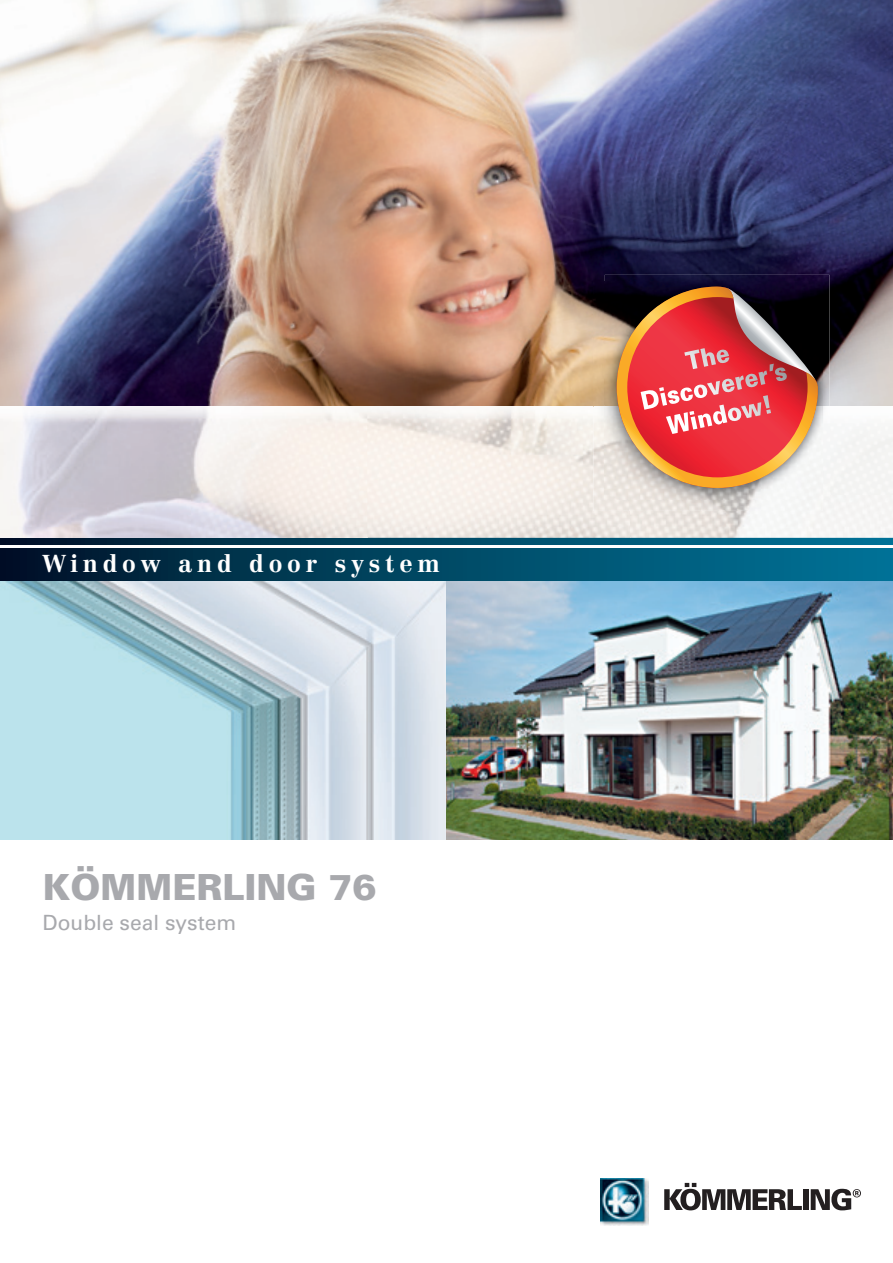
<style>
.page{position:relative;width:893px;height:1263px;background:#fff}
.page>*{position:absolute;margin:0;border:0;box-sizing:border-box;transform-origin:0 0}
.t1{font:900 36px "Univers";color:#a8a9ad}
.t2{font:900 25.2px/29.5px "Univers";color:#fff;text-align:center;scale:.9 1}
.t3{font:700 24px "Centennial";letter-spacing:.2em;color:#fff}
.t4{font:21px "Univers";color:#a8a9ad}
</style>
<div class="page">
<img style="left:0;top:580px;width:446px;height:260px">
<img style="left:446px;top:580px;width:447px;height:260px">
<img style="left:0;top:0;width:893px;height:406px">
<img style="left:601px;top:1179px;width:1px;height:45px">
<svg style="left:664px;top:1183px;width:138px;height:27px"></svg>
<div style="left:803px;top:1189px;width:6px;height:21px;background:#231f20"></div>
<svg style="left:810px;top:1188px;width:51px;height:22px"></svg>
<img style="left:602px;top:1179px;width:47px;height:46px">
<svg style="left:0;top:538px;width:893px;height:6px;background:#004663"></svg>
<div style="left:0;top:549px;width:893px;height:31px;background:linear-gradient(to right,#00172c,#00779b)"></div>
<img style="left:0;top:406px;width:630px;height:132px">
<img style="left:630px;top:494px;width:263px;height:44px">
<img style="left:593px;top:282px;width:230px;height:229px">
<img style="left:605px;top:275px;width:224px;height:225px">
<svg style="left:617px;top:286px;width:201px;height:202px;background:#c45048"></svg>
<p class="t3" style="left:43px;top:549px;width:399px">Window and door system</p>
<h1 class="t1" style="left:43px;top:865px;width:335px">KÖMMERLING 76</h1>
<p class="t4" style="left:43px;top:910px;width:195px">Double seal system</p>
<p class="t2" style="left:632px;top:357px;width:167px;rotate:-12deg">The<br>Discoverer’s<br>Window!</p>
</div>
